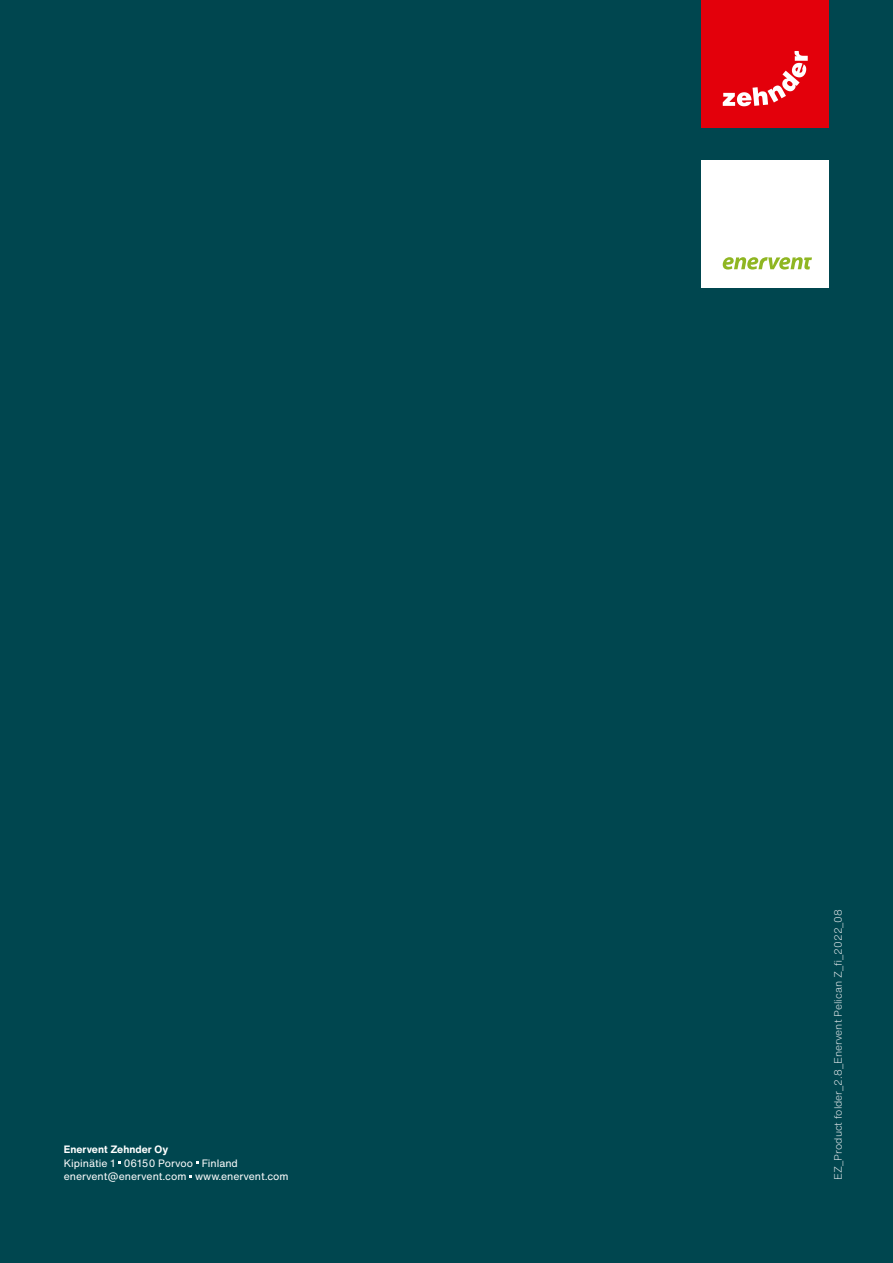
<style>
.page{position:relative;width:893px;height:1263px;background:#00464f}
.page>*{position:absolute;margin:0;border:0;box-sizing:border-box;transform-origin:0 0}
.t1{font:10.5px/13.5px "Helvetica Now Text";color:#fff}
.t2{font:300 10.5px "Helvetica Now Text";color:#e2e7ea}
.t3{font:700 10.5px "Helvetica Now Text";color:#fff}
</style>
<div class="page">
<div style="left:702px;top:0;width:127px;height:128px;background:#e3000b"></div>
<svg style="left:723px;top:51px;width:85px;height:55px"></svg>
<div style="left:702px;top:160px;width:127px;height:128px;background:#fff"></div>
<svg style="left:723px;top:257px;width:89px;height:12px"></svg>
<p class="t3" style="left:64px;top:1142px;width:106px">Enervent Zehnder Oy</p>
<p class="t1" style="left:64px;top:1156px;width:226px">Kipinätie 1 06150 Porvoo Finland enervent@enervent.com www.enervent.com</p>
<p class="t2" style="left:831px;top:1180px;width:272px;rotate:-90deg">EZ_Product folder_2.8_Enervent Pelican Z_fi_2022_08</p>
</div>
